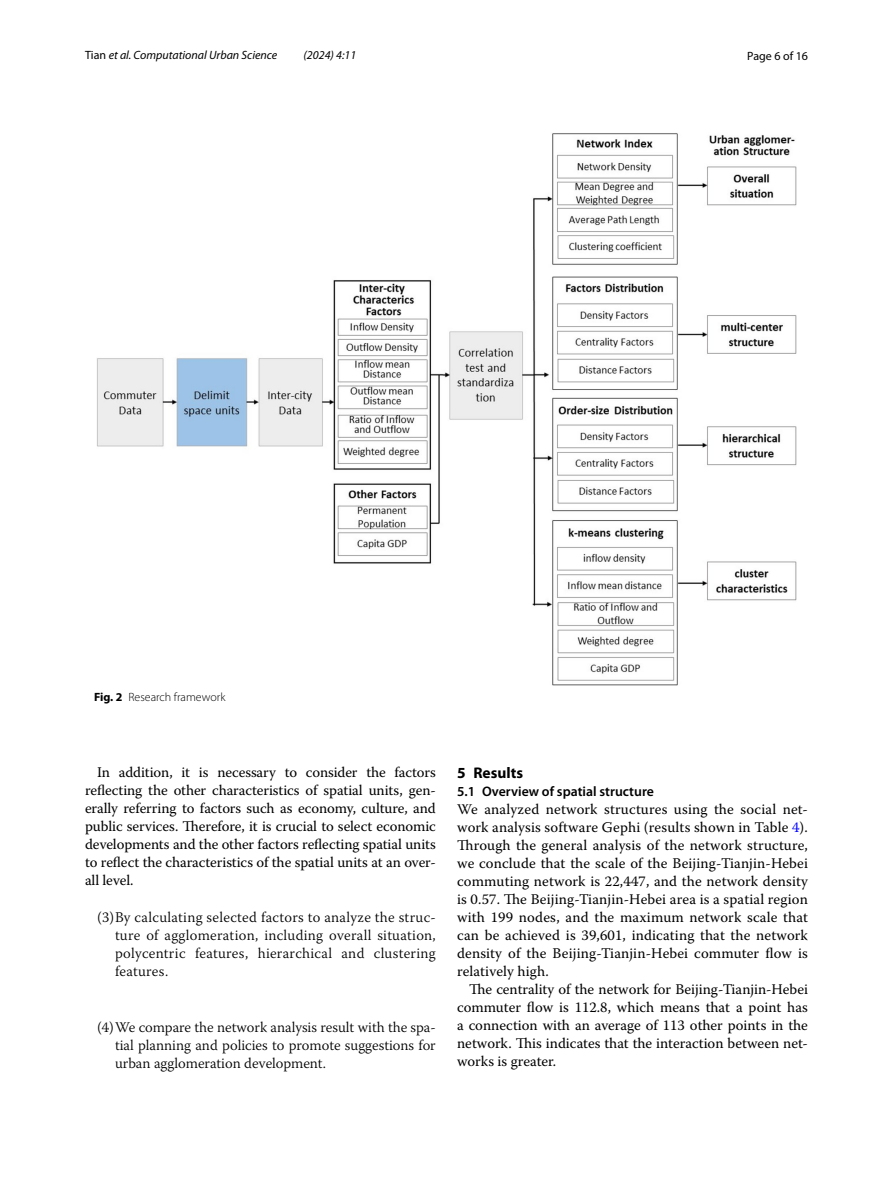
<style>
.page{position:relative;width:893px;height:1187px;background:#fff}
.page>*{position:absolute;margin:0;border:0;box-sizing:border-box;transform-origin:0 0}
.t1{font:700 15.45px "Myriad Pro";color:#000}
.t2{font:14.7px/18px "Warnock Pro";color:#000;text-align:justify}
.t3{font:300 14.7px/18px "Warnock Pro";letter-spacing:.01em;color:#000;text-align:justify}
.t4{font:600 13.8px "Myriad Pro";color:#000}
.t5{font:italic 12px "Myriad Pro";color:#000}
.t6{font:300 12px "Myriad Pro";color:#000}
.t7{font:12px "Myriad Pro";color:#000}
.s1{font-style:normal}
.s2{font-weight:700}
.s3{color:#00f}
</style>
<div class="page">
<img style="left:97px;top:133px;width:700px;height:552px">
<p class="t5" style="left:85px;top:48px;width:194px"><span class="s1">Tian</span> et al. Computational Urban Science</p>
<p class="t5" style="left:304px;top:48px;width:54px">(2024) 4:11</p>
<p class="t7" style="left:747px;top:48px;width:62px">Page 6 of 16</p>
<p class="t6" style="left:94px;top:690px;width:133px"><span class="s2">Fig. 2</span> Research framework</p>
<p class="t2" style="left:85px;top:763px;width:352px;text-indent:12px">In addition, it is necessary to consider the factors reflecting the other characteristics of spatial units, gen&shy;erally referring to factors such as economy, culture, and public services. Therefore, it is crucial to select economic developments and the other factors reflecting spatial units to reflect the characteristics of the spatial units at an over&shy;all level.</p>
<p class="t3" style="left:115px;top:908px;width:322px;text-indent:-18px">(3)By calculating selected factors to analyze the struc&shy;ture of agglomeration, including overall situation, polycentric features, hierarchical and clustering features.</p>
<p class="t3" style="left:115px;top:1017px;width:322px;text-indent:-18px">(4)We compare the network analysis result with the spa&shy;tial planning and policies to promote suggestions for urban agglomeration development.</p>
<p class="t1" style="left:457px;top:762px;width:67px">5 Results</p>
<p class="t4" style="left:457px;top:782px;width:198px">5.1 Overview of spatial structure</p>
<p class="t2" style="left:457px;top:800px;width:352px">We analyzed network structures using the social net&shy;work analysis software Gephi (results shown in Table <span class="s3">4</span>).<br>Through the general analysis of the network structure, we conclude that the scale of the Beijing-Tianjin-Hebei commuting network is 22,447, and the network density is 0.57. The Beijing-Tianjin-Hebei area is a spatial region with 199 nodes, and the maximum network scale that can be achieved is 39,601, indicating that the network density of the Beijing-Tianjin-Hebei commuter flow is relatively high.</p>
<p class="t2" style="left:457px;top:980px;width:352px;text-indent:12px">The centrality of the network for Beijing-Tianjin-Hebei commuter flow is 112.8, which means that a point has a connection with an average of 113 other points in the network. This indicates that the interaction between net&shy;works is greater.</p>
</div>
